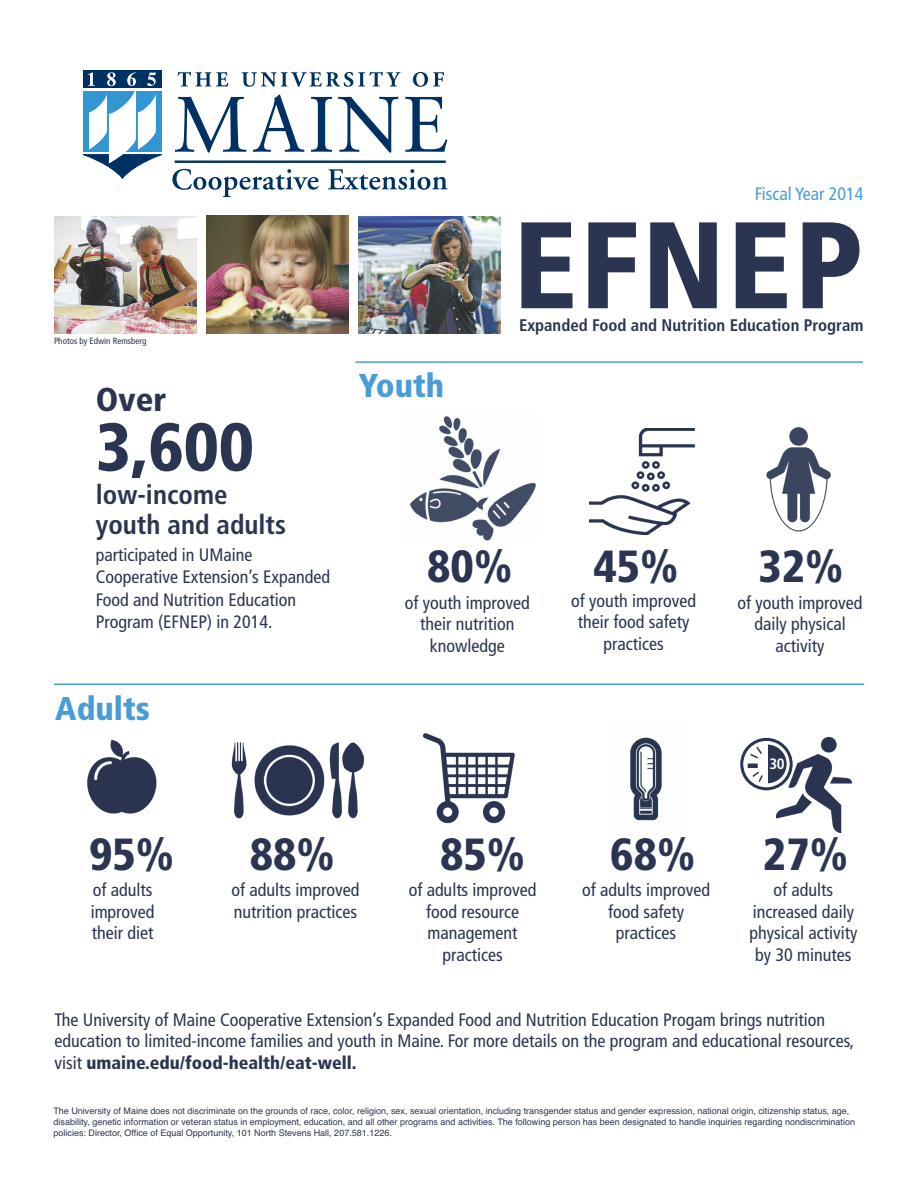
<style>
.page{position:relative;width:918px;height:1188px;background:#fff}
.page>*{position:absolute;margin:0;border:0;box-sizing:border-box;transform-origin:0 0}
.t1{font:900 condensed 123px "Frutiger";letter-spacing:.025em;color:#2b3551}
.t2{font:900 condensed 67.5px "Frutiger";color:#2b3551}
.t3{font:900 condensed 45px "Frutiger";color:#2b3551}
.t4{font:900 condensed 33px "Frutiger";color:#489cd8}
.t5{font:900 condensed 33px "Frutiger";color:#2b3551}
.t6{font:700 condensed 27px/30px "Frutiger";color:#2b3551}
.t7{font:condensed 18px/21.6px "Frutiger";color:#2b3551;text-align:center}
.t8{font:condensed 18px "Frutiger";color:#489cd8}
.t9{font:700 condensed 16.8px "Frutiger";color:#2b3551}
.t10{font:700 condensed 15px "Frutiger";color:#fff}
.t11{font:9px/11.1px "Helvetica";color:#2b3551}
.t12{font:condensed 9px "Frutiger";color:#2b3551}
.s1{font-weight:900}
.s2{font-size:9.75px}
</style>
<div class="page">
<img style="left:54px;top:216px;width:143px;height:117px">
<img style="left:207px;top:216px;width:142px;height:117px">
<img style="left:359px;top:216px;width:142px;height:117px">
<svg style="left:175px;top:97px;width:71px;height:55px"></svg>
<svg style="left:253px;top:95px;width:51px;height:57px"></svg>
<svg style="left:311px;top:97px;width:21px;height:55px"></svg>
<svg style="left:338px;top:97px;width:60px;height:55px"></svg>
<svg style="left:405px;top:97px;width:42px;height:55px"></svg>
<svg style="left:178px;top:72px;width:50px;height:14px"></svg>
<svg style="left:242px;top:72px;width:159px;height:15px"></svg>
<svg style="left:413px;top:72px;width:31px;height:15px"></svg>
<div style="left:83px;top:70px;width:78px;height:18px;background:#003163"></div>
<svg style="left:83px;top:72px;width:79px;height:107px"></svg>
<svg style="left:172px;top:169px;width:147px;height:28px"></svg>
<svg style="left:328px;top:169px;width:120px;height:21px"></svg>
<hr style="left:175px;top:161px;width:271px;height:2px;background:#003163">
<img style="left:87px;top:739px;width:70px;height:75px">
<img style="left:231px;top:742px;width:134px;height:77px">
<img style="left:423px;top:733px;width:92px;height:91px">
<img style="left:590px;top:428px;width:106px;height:107px">
<img style="left:766px;top:427px;width:65px;height:105px">
<img style="left:627px;top:734px;width:35px;height:87px">
<img style="left:777px;top:738px;width:75px;height:94px">
<svg style="left:740px;top:738px;width:53px;height:52px"></svg>
<img style="left:410px;top:414px;width:129px;height:126px">
<hr style="left:355px;top:361px;width:508px;height:2px;background:#489cd8">
<hr style="left:54px;top:684px;width:810px;height:1px;background:#489cd8">
<p class="t8" style="left:755px;top:186px;width:110px">Fiscal Year 2014</p>
<h1 class="t1" style="left:513px;top:216px;width:351px">EFNEP</h1>
<p class="t12" style="left:54px;top:337px;width:94px">Photos by Edwin Remsberg</p>
<h3 class="t5" style="left:96px;top:386px;width:72px">Over</h3>
<h2 class="t2" style="left:96px;top:420px;width:159px">3,600</h2>
<h3 class="t6" style="left:96px;top:481px;width:192px">low-income youth and adults</h3>
<p class="t7" style="left:96px;top:545px;width:236px;line-height:22.5px;text-align:left">participated in UMaine<br>Cooperative Extension’s Expanded<br>Food and Nutrition Education<br>Program (EFNEP) in 2014.</p>
<h3 class="t4" style="left:55px;top:696px;width:96px">Adults</h3>
<h3 class="t4" style="left:359px;top:372px;width:87px">Youth</h3>
<p class="t9" style="left:519px;top:319px;width:346px">Expanded Food and Nutrition Education Program</p>
<h3 class="t3" style="left:427px;top:549px;width:87px">80%</h3>
<h3 class="t3" style="left:594px;top:548px;width:87px">45%</h3>
<h3 class="t3" style="left:758px;top:548px;width:87px">32%</h3>
<p class="t7" style="left:405px;top:593px;width:126px">of youth improved their nutrition knowledge</p>
<p class="t7" style="left:571px;top:591px;width:126px">of youth improved their food safety practices</p>
<p class="t7" style="left:738px;top:593px;width:126px">of youth improved daily physical activity</p>
<p class="t10" style="left:769px;top:758px;width:17px">30</p>
<h3 class="t3" style="left:89px;top:836px;width:87px">95%</h3>
<h3 class="t3" style="left:250px;top:836px;width:87px">88%</h3>
<h3 class="t3" style="left:440px;top:836px;width:87px">85%</h3>
<h3 class="t3" style="left:610px;top:836px;width:87px">68%</h3>
<h3 class="t3" style="left:763px;top:836px;width:87px">27%</h3>
<p class="t7" style="left:91px;top:880px;width:65px;text-align:left">of adults improved their diet</p>
<p class="t7" style="left:231px;top:880px;width:129px;text-align:left">of adults improved nutrition practices</p>
<p class="t7" style="left:409px;top:880px;width:129px">of adults improved food resource management practices</p>
<p class="t7" style="left:582px;top:880px;width:129px">of adults improved food safety practices</p>
<p class="t7" style="left:749px;top:880px;width:109px">of adults increased daily physical activity by 30 minutes</p>
<p class="t7" style="left:54px;top:1010px;width:801px;text-align:left">The University of Maine Cooperative Extension’s Expanded Food and Nutrition Education Progam brings nutrition education to limited-income families and youth in Maine. For more details on the program and educational resources, visit <span class="s1">umaine.edu/food-health/eat-well.</span></p>
<p class="t11" style="left:53px;top:1105px;width:803px">The University of Maine does not discriminate on the grounds of race, color, religion, sex, sexual orientation, including transgender status and gender expression, national origin, citizenship status, age, disability, genetic information or veteran status in employment, education, and all other programs and activities. The following person has been designated to handle inquiries regarding nondiscrimination policies: Director, Office of Equal Opportunity, 101 North Stevens Hall, 207.581.1226<span class="s2">.</span></p>
</div>
